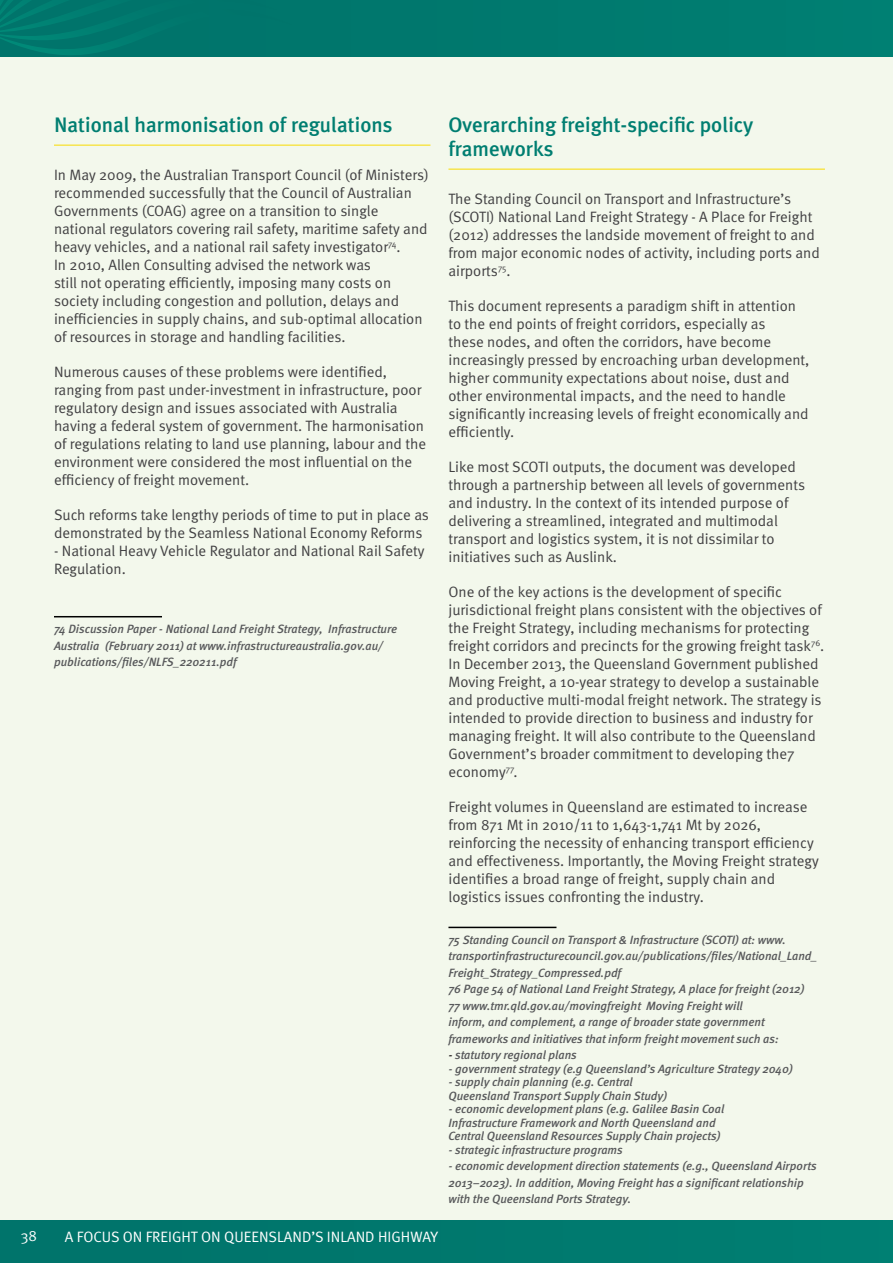
<style>
.page{position:relative;width:893px;height:1263px;background:#fff}
.page>*{position:absolute;margin:0;border:0;box-sizing:border-box;transform-origin:0 0}
.t1{font:500 21px/24px "Meta Plus";color:#007e71}
.t2{font:15px/18px "Meta Normal";color:#414042}
.t3{font:15px "Meta Normal";color:#fff}
.t4{font:italic 500 12px/16.5px "Meta";color:#58595b}
.s1{color:#221e1f}
</style>
<div class="page">
<div style="left:0;top:1219px;width:893px;height:44px;background:#00786d"></div>
<div style="left:291px;top:0;width:602px;height:57px;background:#007a6f"></div>
<svg style="left:0;top:0;width:291px;height:57px;background:#00766c"></svg>
<div style="left:0;top:57px;width:893px;height:1162px;background:#f3f8ec"></div>
<hr style="left:54px;top:145px;width:376px;height:1px;background:#f9db00">
<hr style="left:54px;top:616px;width:108px;height:1px;background:#000">
<hr style="left:448px;top:169px;width:377px;height:1px;background:#f9db00">
<hr style="left:448px;top:927px;width:108px;height:1px;background:#000">
<h1 class="t1" style="left:54px;top:113px;width:340px">National harmonisation of regulations</h1>
<p class="t2" style="left:54px;top:165px;width:376px">In May 2009, the Australian Transport Council (of Ministers) recommended successfully that the Council of Australian Governments (COAG) agree on a transition to single national regulators covering rail safety, maritime safety and heavy vehicles, and a national rail safety investigator<sup>74</sup>.<br>In 2010, Allen Consulting advised the network was<br>still not operating efficiently, imposing many costs on society including congestion and pollution, delays and inefficiencies in supply chains, and sub-optimal allocation of resources in storage and handling facilities.</p>
<p class="t2" style="left:54px;top:362px;width:374px">Numerous causes of these problems were identified, ranging from past under-investment in infrastructure, poor regulatory design and issues associated with Australia having a federal system of government. The harmonisation of regulations relating to land use planning, labour and the environment were considered the most influential on the efficiency of freight movement.</p>
<p class="t2" style="left:54px;top:505px;width:376px">Such reforms take lengthy periods of time to put in place as demonstrated by the Seamless National Economy Reforms</p>
<p class="t2" style="left:54px;top:541px;width:372px">- National Heavy Vehicle Regulator and National Rail Safety<br>Regulation.</p>
<p class="t4" style="left:54px;top:621px;width:345px">74 Discussion Paper - National Land Freight Strategy, Infrastructure<br>Australia (February 2011) at www.infrastructureaustralia.gov.au/ publications/files/NLFS_220211.pdf</p>
<h1 class="t1" style="left:448px;top:113px;width:306px">Overarching freight-specific policy frameworks</h1>
<p class="t2" style="left:448px;top:189px;width:373px">The Standing Council on Transport and Infrastructure’s (SCOTI) National Land Freight Strategy - A Place for Freight (2012) addresses the landside movement of freight to and from major economic nodes of activity, including ports and airports<sup>75</sup>.</p>
<p class="t2" style="left:448px;top:296px;width:362px">This document represents a paradigm shift in attention to the end points of freight corridors, especially as<br>these nodes, and often the corridors, have become increasingly pressed by encroaching urban development, higher community expectations about noise, dust and other environmental impacts, and the need to handle significantly increasing levels of freight economically and efficiently.</p>
<p class="t2" style="left:448px;top:457px;width:358px">Like most SCOTI outputs, the document was developed through a partnership between all levels of governments and industry. In the context of its intended purpose of delivering a streamlined, integrated and multimodal transport and logistics system, it is not dissimilar to initiatives such as Auslink.</p>
<p class="t2" style="left:448px;top:582px;width:377px">One of the key actions is the development of specific jurisdictional freight plans consistent with the objectives of the Freight Strategy, including mechanisms for protecting freight corridors and precincts for the growing freight task<sup>76</sup>.<br>In December 2013, the Queensland Government published Moving Freight, a 10-year strategy to develop a sustainable and productive multi-modal freight network. The strategy is intended to provide direction to business and industry for managing freight. It will also contribute to the Queensland Government’s broader commitment to developing the7 economy<sup>77</sup>.</p>
<p class="t2" style="left:448px;top:797px;width:372px">Freight volumes in Queensland are estimated to increase from 871 Mt in 2010/11 to 1,643-1,741 Mt by 2026, reinforcing the necessity of enhancing transport efficiency and effectiveness. Importantly, the Moving Freight strategy identifies a broad range of freight, supply chain and logistics issues confronting the industry.</p>
<p class="t4" style="left:448px;top:931px;width:370px">75 Standing Council on Transport &amp; Infrastructure (SCOTI) at: www. transportinfrastructurecouncil.gov.au/publications/files/National_Land_ Freight_Strategy_Compressed.pdf<br>76 Page 54 of National Land Freight Strategy, A place for freight (2012)<br>77 www.tmr.qld.gov.au/movingfreight Moving Freight will<br>inform, and complement, a range of broader state government frameworks and initiatives that inform freight movement such as:</p>
<p class="t4" style="left:448px;top:1047px;width:130px"><span class="s1">-</span> statutory regional plans</p>
<p class="t4" style="left:448px;top:1060px;width:346px">- government strategy (e.g Queensland’s Agriculture Strategy 2040)</p>
<p class="t4" style="left:448px;top:1075px;width:220px;line-height:13.5px">- supply chain planning (e.g. Central<br>Queensland Transport Supply Chain Study)</p>
<p class="t4" style="left:448px;top:1102px;width:277px;line-height:13.5px">- economic development plans (e.g. Galilee Basin Coal<br>Infrastructure Framework and North Queensland and<br>Central Queensland Resources Supply Chain projects)</p>
<p class="t4" style="left:448px;top:1141px;width:176px">- strategic infrastructure programs</p>
<p class="t4" style="left:448px;top:1158px;width:370px">- economic development direction statements (e.g., Queensland Airports<br>2013–2023). In addition, Moving Freight has a significant relationship with the Queensland Ports Strategy.</p>
<p class="t3" style="left:21px;top:1227px;width:18px">38</p>
<p class="t3" style="left:65px;top:1228px;width:375px">A FOCUS ON FREIGHT ON QUEENSLAND’S INLAND HIGHWAY</p>
</div>
